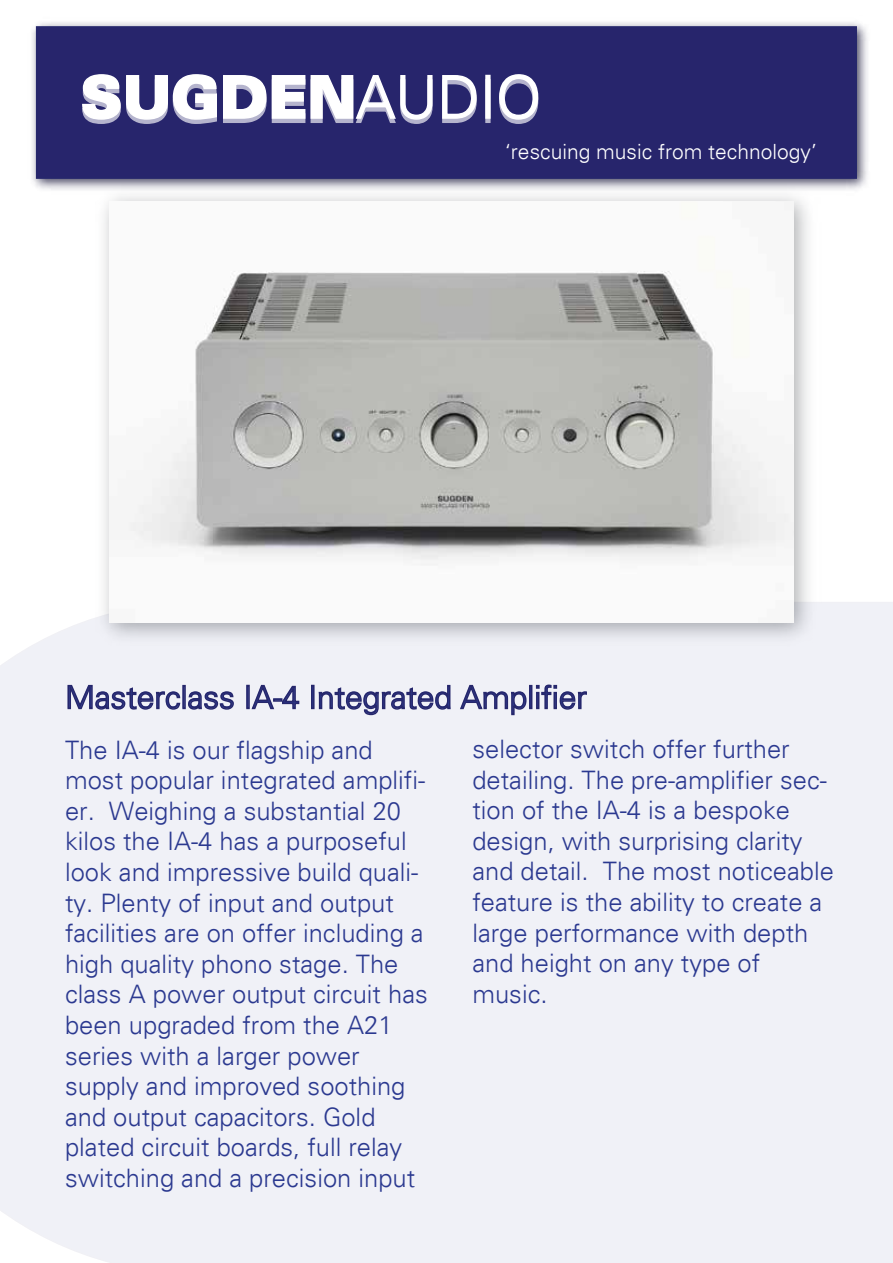
<style>
.page{position:relative;width:893px;height:1263px;background:#fff}
.page>*{position:absolute;margin:0;border:0;box-sizing:border-box;transform-origin:0 0}
.t1{font:58.5px "USA Black Plain";color:#fff}
.t2{font:31.5px "USA Light Plain";color:#2b3990}
.t3{font:25.5px/30.6px "USA Light Plain";color:#2b3990}
.t4{font:21px "USA Light Plain";color:#fff}
.s1{font-family:"USA Light Plain"}
</style>
<div class="page">
<div style="left:0;top:602px;width:893px;height:661px;background:#f0f1f7"></div>
<img style="left:32px;top:22px;width:836px;height:168px">
<div style="left:36px;top:26px;width:821px;height:153px;background:#27256c;border:1px solid #26276c"></div>
<div style="left:485px;top:79px;width:6px;height:44px;border:2px solid #d3d3d3"></div>
<svg style="left:82px;top:74px;width:351px;height:50px"></svg>
<svg style="left:442px;top:75px;width:35px;height:48px"></svg>
<div style="left:485px;top:75px;width:6px;height:44px;border:2px solid #fff"></div>
<svg style="left:499px;top:74px;width:40px;height:50px"></svg>
<svg style="left:67px;top:680px;width:114px;height:69px"></svg>
<div style="left:182px;top:685px;width:4px;height:24px;border:2px solid #26276c"></div>
<svg style="left:187px;top:690px;width:48px;height:21px"></svg>
<div style="left:246px;top:685px;width:4px;height:24px;border:2px solid #26276c"></div>
<svg style="left:251px;top:683px;width:49px;height:27px"></svg>
<div style="left:311px;top:685px;width:4px;height:24px;border:2px solid #26276c"></div>
<svg style="left:318px;top:679px;width:134px;height:70px"></svg>
<svg style="left:459px;top:683px;width:68px;height:66px"></svg>
<div style="left:529px;top:685px;width:3px;height:24px;border:2px solid #26276c"></div>
<svg style="left:536px;top:684px;width:52px;height:65px"></svg>
<img style="left:70px;top:177px;width:780px;height:502px">
<img style="left:110px;top:201px;width:683px;height:421px">
<h1 class="t1" style="left:80px;top:61px;width:463px">SUGDEN<span class="s1">AUDIO</span></h1>
<p class="t4" style="left:505px;top:139px;width:313px">‘rescuing music from technology’</p>
<p class="t2" style="left:65px;top:678px;width:523px">Masterclass IA-4 Integrated Amplifier</p>
<p class="t3" style="left:65px;top:733px;width:364px">The IA-4 is our flagship and most popular integrated amplifi&shy;er. Weighing a substantial 20 kilos the IA-4 has a purposeful look and impressive build quali&shy;ty. Plenty of input and output facilities are on offer including a high quality phono stage. The class A power output circuit has been upgraded from the A21 series with a larger power supply and improved soothing and output capacitors. Gold plated circuit boards, full relay switching and a precision input</p>
<p class="t3" style="left:472px;top:733px;width:363px">selector switch offer further detailing. The pre-amplifier sec&shy;tion of the IA-4 is a bespoke design, with surprising clarity and detail. The most noticeable feature is the ability to create a large performance with depth and height on any type of music.</p>
</div>
